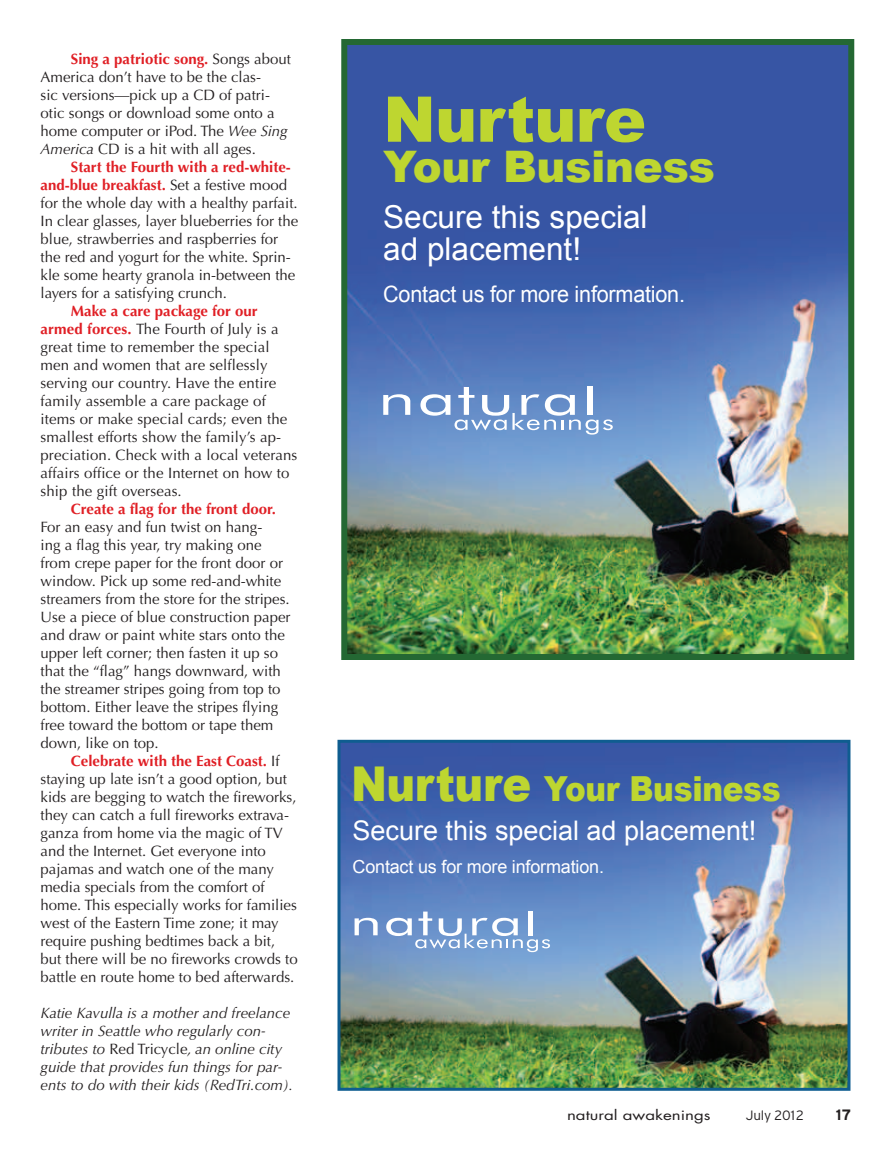
<style>
.page{position:relative;width:891px;height:1161px;background:#fff}
.page>*{position:absolute;margin:0;border:0;box-sizing:border-box;transform-origin:0 0}
.t1{font:900 63px "Arial";letter-spacing:-.01em;color:#bed630}
.t2{font:900 43.5px "Arial";letter-spacing:-.01em;color:#bed630}
.t3{font:900 34.5px "Arial";letter-spacing:-.01em;color:#bed630;scale:.9 1}
.t4{font:31.5px/31.5px "Arial";color:#fff}
.t5{font:27px "Arial";color:#fff}
.t6{font:22.5px "Arial";letter-spacing:-.01em;color:#fff;scale:.96 1}
.t7{font:18px "Arial";letter-spacing:-.01em;color:#fff}
.t8{font:15px/18px "Optima";color:#231f20}
.t9{font:italic 15px/18px "Optima";color:#231f20}
.t10{font:700 15px "Optima";color:#e01f25}
.t11{font:700 15px "Interstate";color:#231f20}
.t12{font:13.5px "Futura Std";color:#231f20;scale:1.25 1}
.t13{font:300 13.5px "Interstate";letter-spacing:-.01em;color:#231f20}
.s1{font-weight:700;color:#e01f25}
.s2{font-style:italic}
.s3{font-style:normal}
.s4{font-size:48px}
</style>
<div class="page">
<img style="left:342px;top:744px;width:504px;height:343px">
<div style="left:338px;top:740px;width:512px;height:351px;border:3px solid #0f5d90"></div>
<svg style="left:355px;top:918px;width:23px;height:17px"></svg>
<hr style="left:529px;top:911px;width:4px;height:24px;background:#fff">
<svg style="left:386px;top:912px;width:164px;height:40px"></svg>
<img style="left:348px;top:46px;width:499px;height:607px">
<div style="left:341px;top:39px;width:513px;height:621px;border:6px solid #246833"></div>
<svg style="left:383px;top:394px;width:27px;height:21px"></svg>
<div style="left:588px;top:386px;width:5px;height:29px;background:#fff"></div>
<svg style="left:420px;top:387px;width:193px;height:48px"></svg>
<p class="t8" style="left:40px;top:50px;width:252px;text-indent:30px"><span class="s1">Sing a patriotic song.</span> Songs about America don’t have to be the clas-<br>sic versions—pick up a CD of patri&shy;otic songs or download some onto a home computer or iPod. The <span class="s2">Wee Sing America</span> CD is a hit with all ages.</p>
<p class="t8" style="left:40px;top:158px;width:259px;text-indent:30px"><span class="s1">Start the Fourth with a red-white&shy;and-blue breakfast.</span> Set a festive mood for the whole day with a healthy parfait.<br>In clear glasses, layer blueberries for the blue, strawberries and raspberries for the red and yogurt for the white. Sprin&shy;kle some hearty granola in-between the layers for a satisfying crunch.</p>
<p class="t8" style="left:40px;top:302px;width:258px;text-indent:30px"><span class="s1">Make a care package for our armed forces.</span> The Fourth of July is a great time to remember the special men and women that are selflessly serving our country. Have the entire family assemble a care package of items or make special cards; even the smallest efforts show the family’s ap&shy;preciation. Check with a local veterans affairs office or the Internet on how to ship the gift overseas.</p>
<p class="t10" style="left:71px;top:500px;width:207px">Create a flag for the front door.</p>
<p class="t8" style="left:40px;top:518px;width:252px">For an easy and fun twist on hang-<br>ing a flag this year, try making one from crepe paper for the front door or window. Pick up some red-and-white streamers from the store for the stripes.<br>Use a piece of blue construction paper and draw or paint white stars onto the upper left corner; then fasten it up so that the “flag” hangs downward, with the streamer stripes going from top to bottom. Either leave the stripes flying free toward the bottom or tape them down, like on top.</p>
<p class="t8" style="left:40px;top:752px;width:259px;text-indent:30px"><span class="s1">Celebrate with the East Coast.</span> If staying up late isn’t a good option, but kids are begging to watch the fireworks, they can catch a full fireworks extrava&shy;ganza from home via the magic of TV and the Internet. Get everyone into pajamas and watch one of the many media specials from the comfort of home. This especially works for families west of the Eastern Time zone; it may require pushing bedtimes back a bit, but there will be no fireworks crowds to battle en route home to bed afterwards.</p>
<p class="t9" style="left:40px;top:1004px;width:254px">Katie Kavulla is a mother and freelance writer in Seattle who regularly con&shy;tributes to <span class="s3">Red Tricycle</span>, an online city guide that provides fun things for par&shy;ents to do with their kids (RedTri.com).</p>
<h1 class="t1" style="left:383px;top:73px;width:264px">Nurture</h1>
<h2 class="t2" style="left:383px;top:135px;width:333px">Your Business</h2>
<h3 class="t4" style="left:383px;top:202px;width:266px">Secure this special ad placement!</h3>
<h3 class="t6" style="left:383px;top:280px;width:316px">Contact us for more information.</h3>
<h3 class="t3" style="left:351px;top:764px;width:479px"><span class="s4">Nurture</span> Your Business</h3>
<h3 class="t5" style="left:353px;top:813px;width:405px">Secure this special ad placement!</h3>
<p class="t7" style="left:353px;top:855px;width:253px">Contact us for more information.</p>
<p class="t12" style="left:567px;top:1106px;width:116px">natural awakenings</p>
<p class="t13" style="left:746px;top:1108px;width:60px">July 2012</p>
<p class="t11" style="left:836px;top:1106px;width:17px">17</p>
</div>
